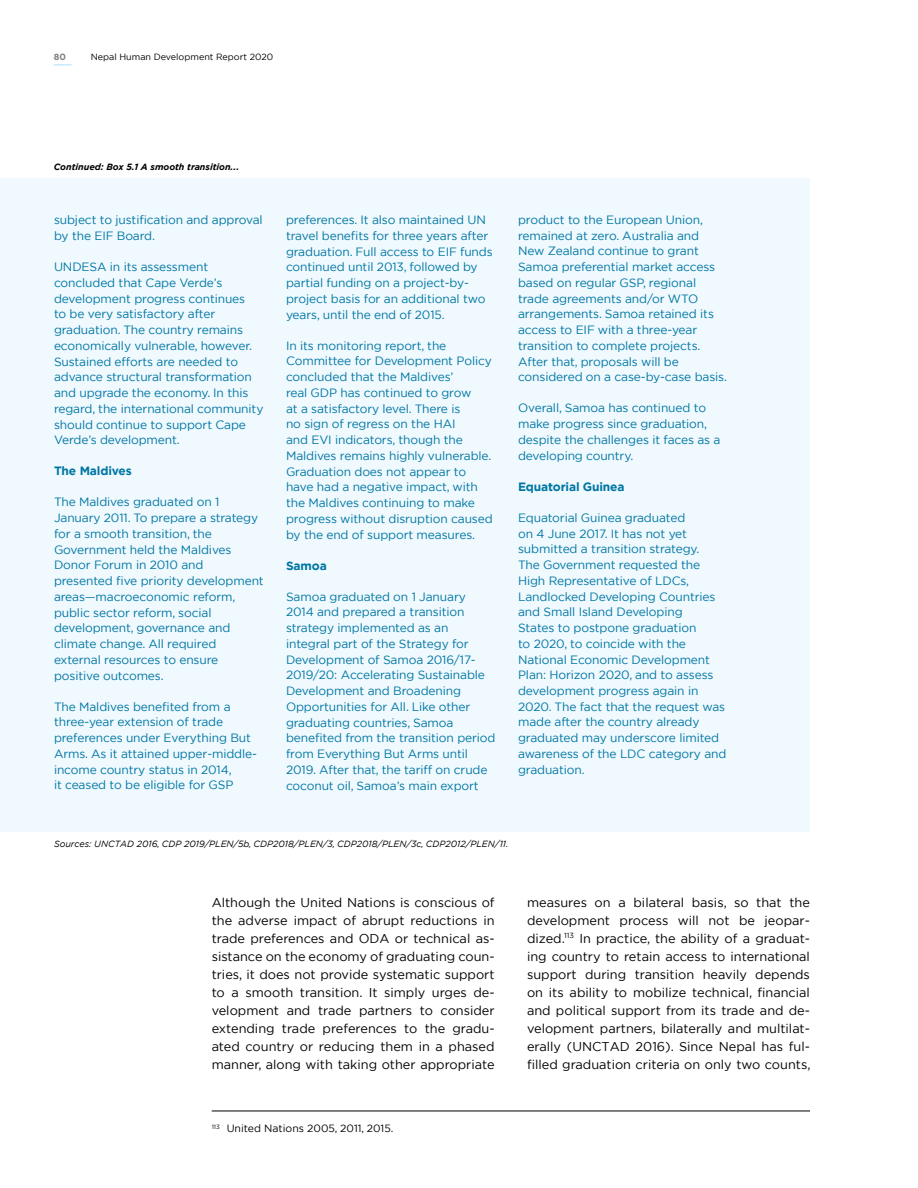
<style>
.page{position:relative;width:918px;height:1188px;background:#fff}
.page>*{position:absolute;margin:0;border:0;box-sizing:border-box;transform-origin:0 0}
.t1{font:12.75px/18px "Gotham";color:#000;text-align:justify}
.t2{font:12px/15.8px "Gotham";letter-spacing:-.01em;color:#0076a3}
.t3{font:700 12px "Gotham";letter-spacing:-.01em;color:#0076a3}
.t4{font:10.5px "Gotham";color:#000}
.t5{font:italic 9px "Gotham";color:#000}
.t6{font:italic 700 9px "Gotham";color:#000}
.t7{font:9px "Gotham";color:#000}
.t8{font:700 9px "Gotham";color:#808285}
</style>
<div class="page">
<svg style="left:54px;top:64px;width:18px;height:2px"></svg>
<hr style="left:212px;top:1111px;width:598px;height:1px;background:#000">
<div style="left:0;top:178px;width:810px;height:654px;background:#eff9fe"></div>
<p class="t8" style="left:54px;top:53px;width:14px">80</p>
<p class="t7" style="left:91px;top:53px;width:184px">Nepal Human Development Report 2020</p>
<p class="t6" style="left:54px;top:162px;width:187px">Continued: Box 5.1 A smooth transition...</p>
<p class="t2" style="left:54px;top:213px;width:210px">subject to justification and approval by the EIF Board.</p>
<p class="t2" style="left:54px;top:260px;width:211px">UNDESA in its assessment concluded that Cape Verde’s development progress continues<br>to be very satisfactory after graduation. The country remains economically vulnerable, however.<br>Sustained efforts are needed to advance structural transformation and upgrade the economy. In this regard, the international community should continue to support Cape<br>Verde’s development.</p>
<p class="t3" style="left:54px;top:466px;width:79px">The Maldives</p>
<p class="t2" style="left:54px;top:495px;width:211px">The Maldives graduated on 1<br>January 2011. To prepare a strategy for a smooth transition, the<br>Government held the Maldives<br>Donor Forum in 2010 and presented five priority development areas—macroeconomic reform, public sector reform, social development, governance and climate change. All required external resources to ensure positive outcomes.</p>
<p class="t2" style="left:54px;top:699px;width:205px">The Maldives benefited from a three-year extension of trade preferences under Everything But<br>Arms. As it attained upper-middle&shy;income country status in 2014,<br>it ceased to be eligible for GSP</p>
<p class="t2" style="left:286px;top:213px;width:208px">preferences. It also maintained UN travel benefits for three years after graduation. Full access to EIF funds continued until 2013, followed by partial funding on a project-by&shy;project basis for an additional two years, until the end of 2015.</p>
<p class="t2" style="left:286px;top:338px;width:208px">In its monitoring report, the<br>Committee for Development Policy concluded that the Maldives’<br>real GDP has continued to grow<br>at a satisfactory level. There is<br>no sign of regress on the HAI<br>and EVI indicators, though the<br>Maldives remains highly vulnerable.<br>Graduation does not appear to have had a negative impact, with the Maldives continuing to make progress without disruption caused by the end of support measures.</p>
<p class="t3" style="left:286px;top:560px;width:42px">Samoa</p>
<p class="t2" style="left:286px;top:589px;width:211px">Samoa graduated on 1 January<br>2014 and prepared a transition strategy implemented as an integral part of the Strategy for<br>Development of Samoa 2016/17-<br>2019/20: Accelerating Sustainable<br>Development and Broadening<br>Opportunities for All. Like other graduating countries, Samoa benefited from the transition period from Everything But Arms until<br>2019. After that, the tariff on crude coconut oil, Samoa’s main export</p>
<p class="t2" style="left:518px;top:212px;width:210px">product to the European Union, remained at zero. Australia and<br>New Zealand continue to grant<br>Samoa preferential market access based on regular GSP, regional trade agreements and/or WTO arrangements. Samoa retained its access to EIF with a three-year transition to complete projects.<br>After that, proposals will be considered on a case-by-case basis.</p>
<p class="t2" style="left:518px;top:401px;width:204px">Overall, Samoa has continued to make progress since graduation, despite the challenges it faces as a developing country.</p>
<p class="t3" style="left:518px;top:481px;width:108px">Equatorial Guinea</p>
<p class="t2" style="left:518px;top:510px;width:210px">Equatorial Guinea graduated<br>on 4 June 2017. It has not yet submitted a transition strategy.<br>The Government requested the<br>High Representative of LDCs,<br>Landlocked Developing Countries and Small Island Developing<br>States to postpone graduation<br>to 2020, to coincide with the<br>National Economic Development<br>Plan: Horizon 2020, and to assess development progress again in<br>2020. The fact that the request was made after the country already graduated may underscore limited awareness of the LDC category and graduation.</p>
<p class="t5" style="left:54px;top:840px;width:456px">Sources: UNCTAD 2016, CDP 2019/PLEN/5b, CDP2018/PLEN/3, CDP2018/PLEN/3c, CDP2012/PLEN/11.</p>
<p class="t1" style="left:212px;top:894px;width:284px">Although the United Nations is conscious of the adverse impact of abrupt reductions in trade preferences and ODA or technical as&shy;sistance on the economy of graduating coun&shy;tries, it does not provide systematic support to a smooth transition. It simply urges de&shy;velopment and trade partners to consider extending trade preferences to the gradu&shy;ated country or reducing them in a phased manner, along with taking other appropriate</p>
<p class="t1" style="left:527px;top:894px;width:285px">measures on a bilateral basis, so that the development process will not be jeopar&shy;dized.<sup>113</sup> In practice, the ability of a graduat&shy;ing country to retain access to international support during transition heavily depends on its ability to mobilize technical, financial and political support from its trade and de&shy;velopment partners, bilaterally and multilat&shy;erally (UNCTAD 2016). Since Nepal has ful&shy;filled graduation criteria on only two counts,</p>
<p class="t4" style="left:212px;top:1124px;width:183px"><sup>113</sup> United Nations 2005, 2011, 2015.</p>
</div>
